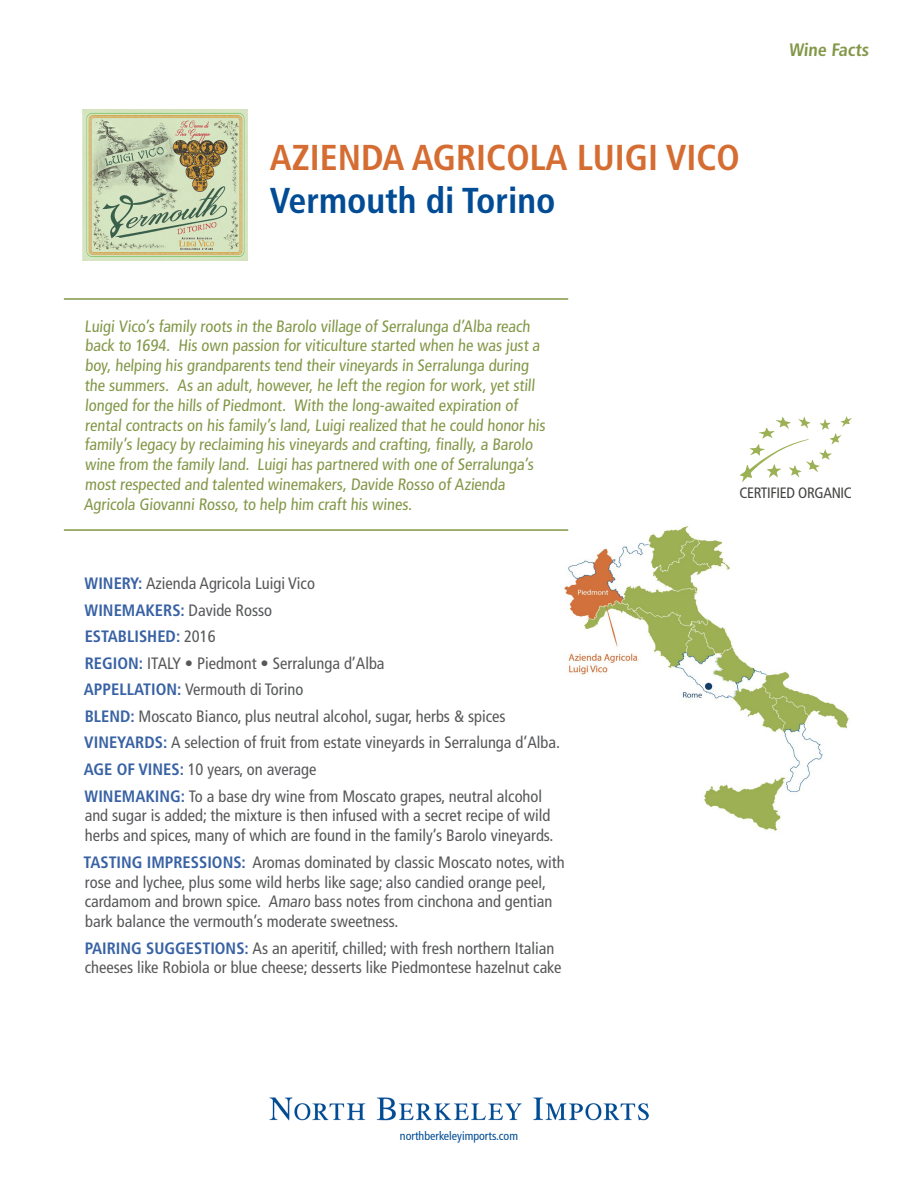
<style>
.page{position:relative;width:918px;height:1188px;background:#fff}
.page>*{position:absolute;margin:0;border:0;box-sizing:border-box;transform-origin:0 0}
.t1{font:700 condensed 36px "Frutiger LT Std";color:#d56d32}
.t2{font:700 condensed 36px "Frutiger LT Std";color:#014c95}
.t3{font:700 condensed 18px "Frutiger LT Std";color:#829747}
.info{font:condensed 16.5px/19.8px "Frutiger LT Std";color:#57585a}
.t4{font:condensed 16.5px/19.8px "Frutiger LT Std";letter-spacing:-.005em;color:#829747}
.info-2{font:700 condensed 16.5px "Frutiger LT Std";color:#3862a4}
.t5{font:condensed 15px "Frutiger LT Std";letter-spacing:-.02em;color:#424241}
.t6{font:condensed 12px "Frutiger LT Std";color:#014c95}
.s1{font-weight:700;color:#3862a4}
.s2{font-weight:400;color:#57585a}
</style>
<div class="page">
<img style="left:564px;top:525px;width:285px;height:306px">
<img style="left:269px;top:1098px;width:380px;height:23px">
<div style="left:64px;top:299px;width:504px;height:231px;background:#fff"></div>
<hr style="left:64px;top:298px;width:504px;height:2px;background:#829747">
<hr style="left:64px;top:529px;width:504px;height:2px;background:#829747">
<img style="left:83px;top:110px;width:165px;height:150px">
<svg style="left:740px;top:416px;width:112px;height:66px"></svg>
<p class="t1" style="left:270px;top:136px;width:471px">AZIENDA AGRICOLA LUIGI VICO</p>
<p class="t2" style="left:270px;top:180px;width:287px">Vermouth di Torino</p>
<p class="t3" style="left:789px;top:39px;width:83px">Wine Facts</p>
<p class="t4" style="left:84px;top:316px;width:465px">Luigi Vico’s family roots in the Barolo village of Serralunga d’Alba reach back to 1694. His own passion for viticulture started when he was just a boy, helping his grandparents tend their vineyards in Serralunga during the summers. As an adult, however, he left the region for work, yet still longed for the hills of Piedmont. With the long-awaited expiration of rental contracts on his family’s land, Luigi realized that he could honor his family’s legacy by reclaiming his vineyards and crafting, finally, a Barolo wine from the family land. Luigi has partnered with one of Serralunga’s most respected and talented winemakers, Davide Rosso of Azienda Agricola Giovanni Rosso, to help him craft his wines.</p>
<p class="info" style="left:85px;top:574px;width:232px"><span class="s1">WINERY:</span> Azienda Agricola Luigi Vico</p>
<p class="info-2" style="left:85px;top:600px;width:189px">WINEMAKERS: <span class="s2">Davide Rosso</span></p>
<p class="info-2" style="left:85px;top:627px;width:132px">ESTABLISHED: <span class="s2">2016</span></p>
<p class="info" style="left:85px;top:653px;width:301px"><span class="s1">REGION:</span> ITALY • Piedmont • Serralunga d’Alba</p>
<p class="info" style="left:84px;top:680px;width:221px"><span class="s1">APPELLATION:</span> Vermouth di Torino</p>
<p class="info" style="left:85px;top:706px;width:422px"><span class="s1">BLEND:</span> Moscato Bianco, plus neutral alcohol, sugar, herbs &amp; spices</p>
<p class="info" style="left:84px;top:733px;width:477px"><span class="s1">VINEYARDS:</span> A selection of fruit from estate vineyards in Serralunga d’Alba.</p>
<p class="info" style="left:84px;top:760px;width:234px"><span class="s1">AGE OF VINES:</span> 10 years, on average</p>
<p class="info" style="left:85px;top:786px;width:470px"><span class="s1">WINEMAKING:</span> To a base dry wine from Moscato grapes, neutral alcohol and sugar is added; the mixture is then infused with a secret recipe of wild herbs and spices, many of which are found in the family’s Barolo vineyards.</p>
<p class="info" style="left:84px;top:852px;width:483px"><span class="s1">TASTING IMPRESSIONS:</span> Aromas dominated by classic Moscato notes, with rose and lychee, plus some wild herbs like sage; also candied orange peel, cardamom and brown spice. Amaro bass notes from cinchona and gentian bark balance the vermouth’s moderate sweetness.</p>
<p class="info" style="left:85px;top:938px;width:478px"><span class="s1">PAIRING SUGGESTIONS:</span> As an aperitif, chilled; with fresh northern Italian cheeses like Robiola or blue cheese; desserts like Piedmontese hazelnut cake</p>
<p class="t6" style="left:400px;top:1129px;width:120px">northberkeleyimports.com</p>
<p class="t5" style="left:740px;top:484px;width:114px">CERTIFIED ORGANIC</p>
</div>
